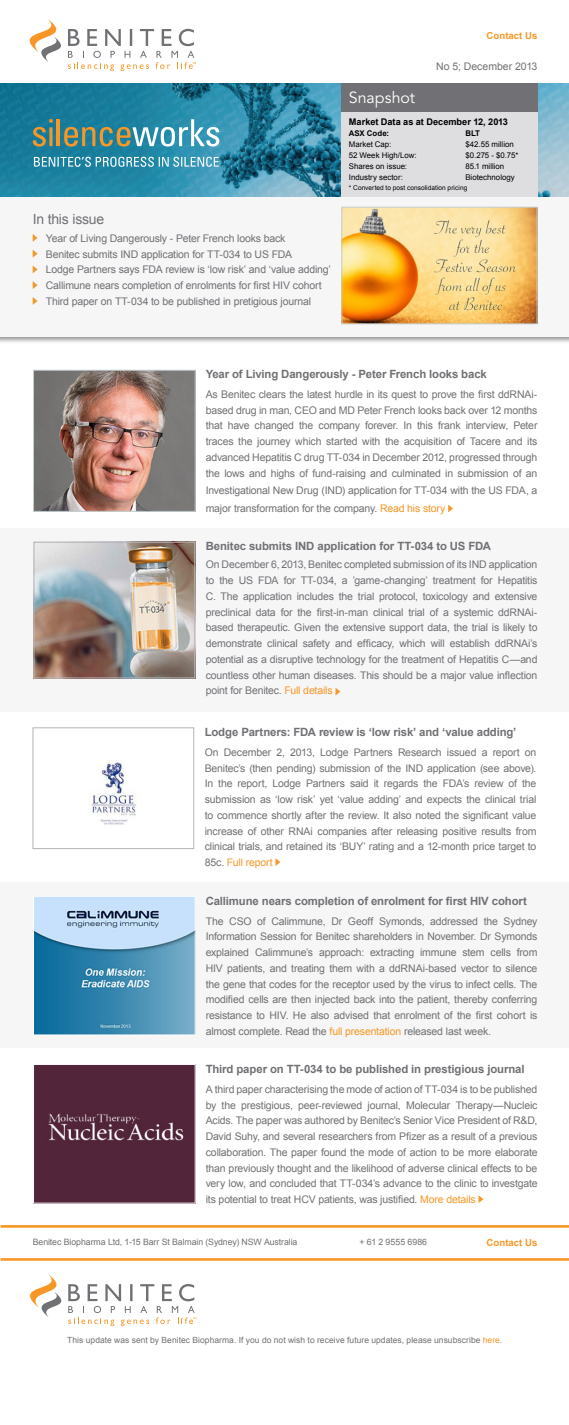
<style>
.page{position:relative;width:569px;height:1425px;background:#fff}
.page>*{position:absolute;margin:0;border:0;box-sizing:border-box;transform-origin:0 0}
.t1{font:16.01px "Avenir";color:#fff}
.Paragraph_Style_2{font:14px "Arial";letter-spacing:-.015em;color:#717074}
.Subhead{font:700 11.38px "Arial";letter-spacing:-.01em;color:#717074}
.body{font:10.5px/15.8px "Arial";letter-spacing:-.015em;color:#717074;text-align:justify}
.Paragraph_Style_1{font:10.5px "Arial";letter-spacing:-.015em;color:#717074}
.t2{font:700 9.62px "Arial";color:#f79727}
.BODY{font:700 9.19px "Arial";color:#000}
.Paragraph_Style_2-2{font:8.75px "Arial";letter-spacing:-.01em;color:#717074}
.Paragraph_Style_2-3{font:8.49px "Arial";letter-spacing:.005em;color:#717074}
.BODY-2{font:7.88px "Arial";color:#000}
.BODY-3{font:700 7.88px "Arial";color:#000}
.BODY-4{font:6.56px "Arial";letter-spacing:.01em;color:#000}
.s1{color:#f79727}
</style>
<div class="page">
<div style="left:0;top:528px;width:568px;height:183px;background:#f6f6f7"></div>
<div style="left:0;top:882px;width:568px;height:166px;background:#f6f6f7"></div>
<div style="left:0;top:328px;width:569px;height:16px;background:#000;opacity:.45"></div>
<div style="left:0;top:196px;width:568px;height:141px;background:#f6f6f7"></div>
<img style="left:0;top:83px;width:341px;height:113px">
<img style="left:537px;top:83px;width:31px;height:113px">
<svg style="left:5px;top:1260px;width:191px;height:66px"></svg>
<hr style="left:1px;top:1225px;width:568px;height:2px;background:#f79727">
<hr style="left:1px;top:1258px;width:568px;height:2px;background:#f79727">
<svg style="left:34px;top:157px;width:185px;height:10px;background:#69adc2"></svg>
<svg style="left:448px;top:504px;width:5px;height:8px"></svg>
<svg style="left:33px;top:119px;width:20px;height:27px"></svg>
<hr style="left:57px;top:119px;width:3px;height:27px;background:#f79727">
<svg style="left:64px;top:119px;width:155px;height:27px;background:#619ca4"></svg>
<img style="left:35px;top:372px;width:159px;height:138px">
<div style="left:33px;top:370px;width:163px;height:142px;border:1px solid #c4ced0"></div>
<img style="left:36px;top:544px;width:157px;height:132px">
<div style="left:34px;top:542px;width:161px;height:136px;border:1px solid #b4b3b7"></div>
<svg style="left:275px;top:858px;width:5px;height:8px"></svg>
<img style="left:91px;top:762px;width:45px;height:63px">
<div style="left:33px;top:727px;width:161px;height:122px;border:1px solid #b4b3b7"></div>
<img style="left:35px;top:898px;width:159px;height:135px">
<div style="left:33px;top:896px;width:163px;height:139px;border:1px solid #fff"></div>
<svg style="left:478px;top:1195px;width:5px;height:8px"></svg>
<div style="left:35px;top:1066px;width:159px;height:135px;background:#52253a"></div>
<div style="left:33px;top:1064px;width:163px;height:139px;border:1px solid #fff"></div>
<svg style="left:33px;top:234px;width:5px;height:8px"></svg>
<svg style="left:33px;top:250px;width:5px;height:8px"></svg>
<svg style="left:33px;top:265px;width:5px;height:8px"></svg>
<svg style="left:33px;top:281px;width:5px;height:8px"></svg>
<svg style="left:33px;top:297px;width:5px;height:8px"></svg>
<div style="left:341px;top:110px;width:196px;height:86px;background:#dedee1"></div>
<div style="left:341px;top:83px;width:196px;height:28px;background:#717074"></div>
<svg style="left:29px;top:19px;width:167px;height:52px"></svg>
<svg style="left:335px;top:687px;width:5px;height:8px"></svg>
<img style="left:343px;top:209px;width:192px;height:113px">
<div style="left:341px;top:207px;width:196px;height:117px;border:1px solid #c4ced0"></div>
<p class="t1" style="left:349px;top:88px;width:68px">Snapshot</p>
<p class="t2" style="left:486px;top:29px;width:52px">Contact Us</p>
<p class="body" style="left:436px;top:59px;width:103px">No 5; December 2013</p>
<p class="Paragraph_Style_2" style="left:33px;top:210px;width:73px">In this issue</p>
<p class="Paragraph_Style_1" style="left:46px;top:231px;width:241px">Year of Living Dangerously - Peter French looks back</p>
<p class="Paragraph_Style_1" style="left:46px;top:247px;width:248px">Benitec submits IND application for TT-034 to US FDA</p>
<p class="Paragraph_Style_1" style="left:46px;top:263px;width:286px">Lodge Partners says FDA review is ‘low risk’ and ‘value adding’</p>
<p class="Paragraph_Style_1" style="left:46px;top:278px;width:277px">Callimune nears completion of enrolments for first HIV cohort</p>
<p class="Paragraph_Style_1" style="left:46px;top:294px;width:267px">Third paper on TT-034 to be published in pretigious journal</p>
<p class="BODY" style="left:349px;top:115px;width:161px">Market Data as at December 12, 2013</p>
<p class="BODY-3" style="left:349px;top:128px;width:42px">ASX Code:</p>
<p class="BODY-3" style="left:465px;top:128px;width:16px">BLT</p>
<p class="BODY-2" style="left:349px;top:139px;width:44px">Market Cap:</p>
<p class="BODY-2" style="left:465px;top:139px;width:50px">$42.55 million</p>
<p class="BODY-2" style="left:349px;top:150px;width:69px">52 Week High/Low:</p>
<p class="BODY-2" style="left:465px;top:150px;width:55px">$0.275 - $0.75*</p>
<p class="BODY-2" style="left:349px;top:161px;width:60px">Shares on issue:</p>
<p class="BODY-2" style="left:465px;top:161px;width:40px">85.1 million</p>
<p class="BODY-2" style="left:349px;top:172px;width:55px">Industry sector:</p>
<p class="BODY-2" style="left:465px;top:172px;width:51px">Biotechnology</p>
<p class="BODY-4" style="left:349px;top:183px;width:120px">* Converted to post consolidation pricing</p>
<p class="Subhead" style="left:206px;top:366px;width:283px">Year of Living Dangerously - Peter French looks back</p>
<p class="body" style="left:206px;top:386px;width:333px">As Benitec clears the latest hurdle in its quest to prove the first ddRNAi&shy;based drug in man, CEO and MD Peter French looks back over 12 months that have changed the company forever. In this frank interview, Peter traces the journey which started with the acquisition of Tacere and its advanced Hepatitis C drug TT-034 in December 2012, progressed through the lows and highs of fund-raising and culminated in submission of an</p>
<p class="body" style="left:206px;top:482px;width:333px;line-height:17.5px">Investigational New Drug (IND) application for TT-034 with the US FDA, a major transformation for the company. <span class="s1">Read his story</span></p>
<p class="Subhead" style="left:206px;top:538px;width:287px">Benitec submits IND application for TT-034 to US FDA</p>
<p class="body" style="left:206px;top:557px;width:333px">On December 6, 2013, Benitec completed submission of its IND application to the US FDA for TT-034, a ’game-changing’ treatment for Hepatitis C. The application includes the trial protocol, toxicology and extensive preclinical data for the first-in-man clinical trial of a systemic ddRNAi&shy;based therapeutic. Given the extensive support data, the trial is likely to demonstrate clinical safety and efficacy, which will establish ddRNAi’s potential as a disruptive technology for the treatment of Hepatitis C—and countless other human diseases. This should be a major value inflection point for Benitec. <span class="s1">Full details</span></p>
<p class="Subhead" style="left:205px;top:724px;width:313px">Lodge Partners: FDA review is ‘low risk’ and ‘value adding’</p>
<p class="body" style="left:205px;top:744px;width:333px">On December 2, 2013, Lodge Partners Research issued a report on Benitec’s (then pending) submission of the IND application (see above).<br>In the report, Lodge Partners said it regards the FDA’s review of the submission as ‘low risk’ yet ‘value adding’ and expects the clinical trial to commence shortly after the review. It also noted the significant value increase of other RNAi companies after releasing positive results from clinical trials, and retained its ‘BUY’ rating and a 12-month price target to 85c. <span class="s1">Full report</span></p>
<p class="Subhead" style="left:206px;top:893px;width:323px">Callimune nears completion of enrolment for first HIV cohort</p>
<p class="body" style="left:206px;top:913px;width:333px">The CSO of Calimmune, Dr Geoff Symonds, addressed the Sydney Information Session for Benitec shareholders in November. Dr Symonds explained Calimmune’s approach: extracting immune stem cells from HIV patients, and treating them with a ddRNAi-based vector to silence the gene that codes for the receptor used by the virus to infect cells. The modified cells are then injected back into the patient, thereby conferring resistance to HIV. He also advised that enrolment of the first cohort is almost complete. Read the <span class="s1">full presentation</span> released last week.</p>
<p class="Subhead" style="left:206px;top:1061px;width:320px">Third paper on TT-034 to be published in prestigious journal</p>
<p class="body" style="left:206px;top:1081px;width:333px">A third paper characterising the mode of action of TT-034 is to be published by the prestigious, peer-reviewed journal, Molecular Therapy—Nucleic Acids. The paper was authored by Benitec’s Senior Vice President of R&amp;D, David Suhy, and several researchers from Pfizer as a result of a previous collaboration. The paper found the mode of action to be more elaborate than previously thought and the likelihood of adverse clinical effects to be very low, and concluded that TT-034’s advance to the clinic to investgate its potential to treat HCV patients, was justified. <span class="s1">More details</span></p>
<p class="Paragraph_Style_2-2" style="left:33px;top:1236px;width:266px">Benitec Biopharma Ltd, 1-15 Barr St Balmain (Sydney) NSW Australia</p>
<p class="Paragraph_Style_2-2" style="left:359px;top:1236px;width:69px">+ 61 2 9555 6986</p>
<p class="t2" style="left:486px;top:1236px;width:52px">Contact Us</p>
<p class="Paragraph_Style_2-3" style="left:67px;top:1334px;width:436px">This update was sent by Benitec Biopharma. If you do not wish to receive future updates, please unsubscribe <span class="s1">here</span>.</p>
</div>
